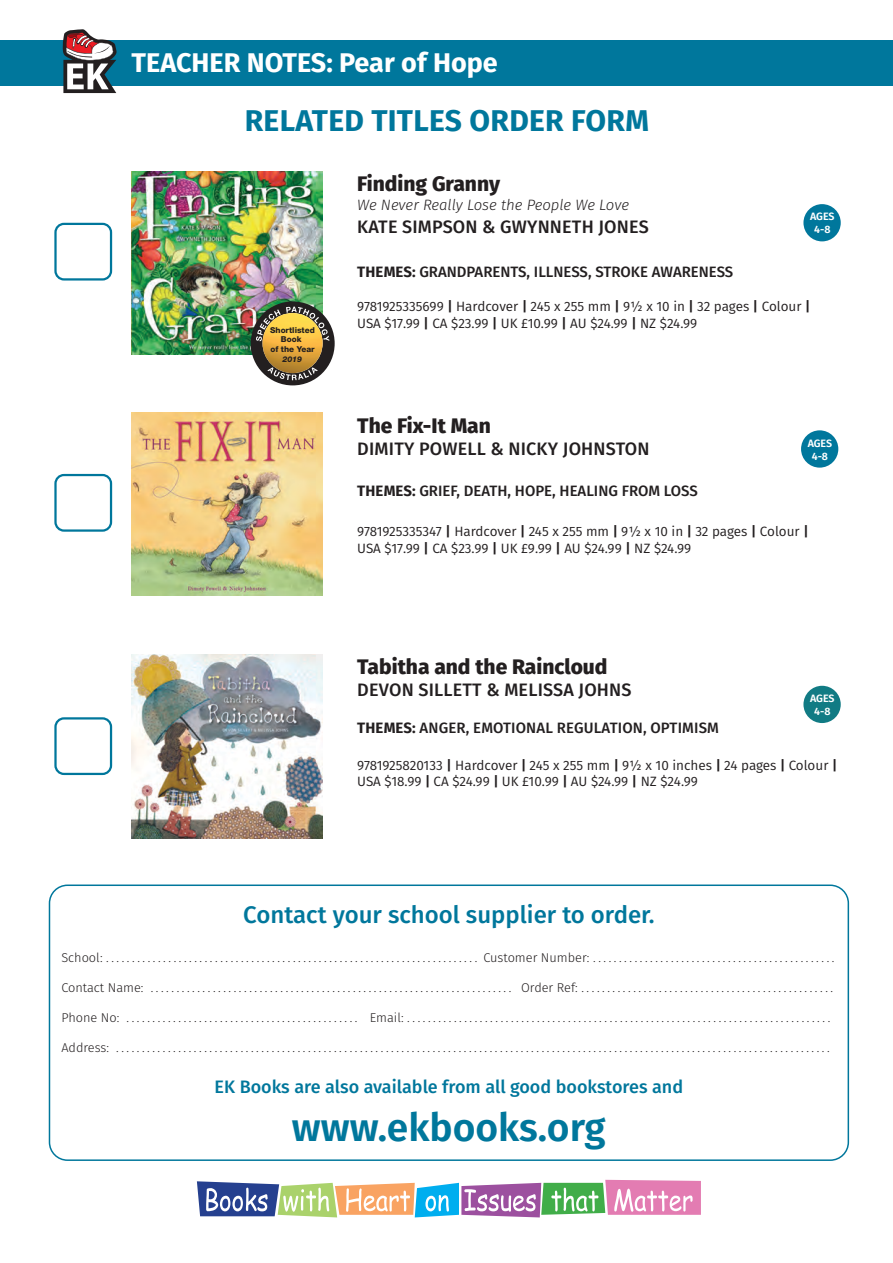
<style>
.page{position:relative;width:893px;height:1263px;background:#fff}
.page>*{position:absolute;margin:0;border:0;box-sizing:border-box;transform-origin:0 0}
.t1{font:600 39px "Fira Sans";color:#00779c}
.t2{font:700 30px "Fira Sans";letter-spacing:.01em;color:#00779c}
.t3{font:700 27px "Fira Sans";color:#fff}
.t4{font:500 24px "Fira Sans";color:#00779c}
.t5{font:800 21px "Fira Sans";color:#231f20}
.t6{font:500 18px "Fira Sans";letter-spacing:.01em;color:#231f20}
.t7{font:500 18px "Fira Sans";color:#00779c}
.t8{font:500 15px "Fira Sans";color:#231f20}
.t9{font:italic 300 15px "Fira Sans";color:#231f20}
.t10{font:13.5px "Fira Sans";color:#231f20}
.t11{font:300 12.75px "Fira Sans";color:#231f20}
.t12{font:600 10.65px "Fira Sans";letter-spacing:-.01em;color:#fff}
.t13{font:800 8.1px/9.8px "Helvetica Neue LT Std";color:#231f20;text-align:center}
.t14{font:italic 800 7.95px "Helvetica Neue LT Std";color:#231f20}
.s1{font-weight:700}
.s2{font-weight:600}
</style>
<div class="page">
<div style="left:49px;top:884px;width:800px;height:277px;border:2px solid #00779c;border-radius:18px"></div>
<svg style="left:197px;top:1180px;width:504px;height:37px"></svg>
<div style="left:54px;top:223px;width:58px;height:58px;border:2px solid #00779c;border-radius:9px"></div>
<div style="left:54px;top:474px;width:58px;height:58px;border:2px solid #00779c;border-radius:9px"></div>
<div style="left:54px;top:717px;width:58px;height:58px;border:2px solid #00779c;border-radius:9px"></div>
<div style="left:0;top:40px;width:893px;height:46px;background:#00779c"></div>
<svg style="left:63px;top:29px;width:54px;height:64px"></svg>
<img style="left:132px;top:171px;width:191px;height:183px">
<div style="left:251px;top:301px;width:84px;height:84px;background:#231f20;border-radius:50%"></div>
<svg style="left:267px;top:367px;width:51px;height:13px"></svg>
<svg style="left:256px;top:307px;width:73px;height:34px"></svg>
<img style="left:262px;top:313px;width:61px;height:60px;border-radius:30px">
<div style="left:803px;top:204px;width:38px;height:37px;background:#00779c;border-radius:50%"></div>
<div style="left:801px;top:430px;width:37px;height:38px;background:#00779c;border-radius:50%"></div>
<img style="left:132px;top:413px;width:191px;height:182px">
<img style="left:132px;top:654px;width:191px;height:184px">
<div style="left:803px;top:686px;width:38px;height:37px;background:#117b84;border-radius:50%"></div>
<p class="t3" style="left:132px;top:40px;width:368px">TEACHER NOTES: Pear of Hope</p>
<p class="t2" style="left:245px;top:96px;width:406px">RELATED TITLES ORDER FORM</p>
<p class="t5" style="left:357px;top:165px;width:144px">Finding Granny</p>
<p class="t9" style="left:357px;top:194px;width:273px">We Never Really Lose the People We Love</p>
<p class="t6" style="left:357px;top:212px;width:293px">KATE SIMPSON &amp; GWYNNETH JONES</p>
<p class="t8" style="left:357px;top:259px;width:378px"><span class="s1">THEMES:</span> GRANDPARENTS, ILLNESS, STROKE AWARENESS</p>
<p class="t12" style="left:810px;top:208px;width:26px">AGES</p>
<p class="t12" style="left:814px;top:221px;width:18px">4-8</p>
<p class="t13" style="left:270px;top:325px;width:46px">Shortlisted<br>Book<br>of the Year</p>
<p class="t14" style="left:282px;top:354px;width:21px">2019</p>
<p class="t10" style="left:357px;top:297px;width:455px">9781925335699 <span class="s2">|</span> Hardcover <span class="s2">|</span> 245 x 255 mm <span class="s2">|</span> 9½ x 10 in <span class="s2">|</span> 32 pages <span class="s2">|</span> Colour <span class="s2">|</span></p>
<p class="t10" style="left:357px;top:313px;width:342px">USA $17.99 <span class="s2">|</span> CA $23.99 <span class="s2">|</span> UK £10.99 <span class="s2">|</span> AU $24.99 <span class="s2">|</span> NZ $24.99</p>
<p class="t5" style="left:357px;top:407px;width:135px">The Fix-It Man</p>
<p class="t6" style="left:357px;top:434px;width:294px">DIMITY POWELL &amp; NICKY JOHNSTON</p>
<p class="t8" style="left:357px;top:478px;width:342px"><span class="s1">THEMES:</span> GRIEF, DEATH, HOPE, HEALING FROM LOSS</p>
<p class="t12" style="left:808px;top:434px;width:26px">AGES</p>
<p class="t12" style="left:812px;top:447px;width:18px">4-8</p>
<p class="t10" style="left:357px;top:521px;width:453px">9781925335347 <span class="s2">|</span> Hardcover <span class="s2">|</span> 245 x 255 mm <span class="s2">|</span> 9½ x 10 in <span class="s2">|</span> 32 pages <span class="s2">|</span> Colour <span class="s2">|</span></p>
<p class="t10" style="left:357px;top:538px;width:336px">USA $17.99 <span class="s2">|</span> CA $23.99 <span class="s2">|</span> UK £9.99 <span class="s2">|</span> AU $24.99 <span class="s2">|</span> NZ $24.99</p>
<p class="t5" style="left:357px;top:648px;width:252px">Tabitha and the Raincloud</p>
<p class="t6" style="left:357px;top:676px;width:276px">DEVON SILLETT &amp; MELISSA JOHNS</p>
<p class="t8" style="left:357px;top:715px;width:363px"><span class="s1">THEMES:</span> ANGER, EMOTIONAL REGULATION, OPTIMISM</p>
<p class="t12" style="left:810px;top:690px;width:26px">AGES</p>
<p class="t12" style="left:814px;top:702px;width:18px">4-8</p>
<p class="t10" style="left:357px;top:755px;width:482px">9781925820133 <span class="s2">|</span> Hardcover <span class="s2">|</span> 245 x 255 mm <span class="s2">|</span> 9½ x 10 inches <span class="s2">|</span> 24 pages <span class="s2">|</span> Colour <span class="s2">|</span></p>
<p class="t10" style="left:357px;top:771px;width:342px">USA $18.99 <span class="s2">|</span> CA $24.99 <span class="s2">|</span> UK £10.99 <span class="s2">|</span> AU $24.99 <span class="s2">|</span> NZ $24.99</p>
<p class="t4" style="left:243px;top:896px;width:413px">Contact your school supplier to order.</p>
<p class="t11" style="left:61px;top:948px;width:775px">School: ........................................................................ Customer Number: ...............................................</p>
<p class="t11" style="left:61px;top:978px;width:773px">Contact Name: ...................................................................... Order Ref: .................................................</p>
<p class="t11" style="left:61px;top:1008px;width:770px">Phone No: ............................................. Email: ..................................................................................</p>
<p class="t11" style="left:61px;top:1038px;width:770px">Address: ..........................................................................................................................................</p>
<p class="t7" style="left:215px;top:1072px;width:470px">EK Books are also available from all good bookstores and</p>
<p class="t1" style="left:292px;top:1095px;width:315px">www.ekbooks.org</p>
</div>
